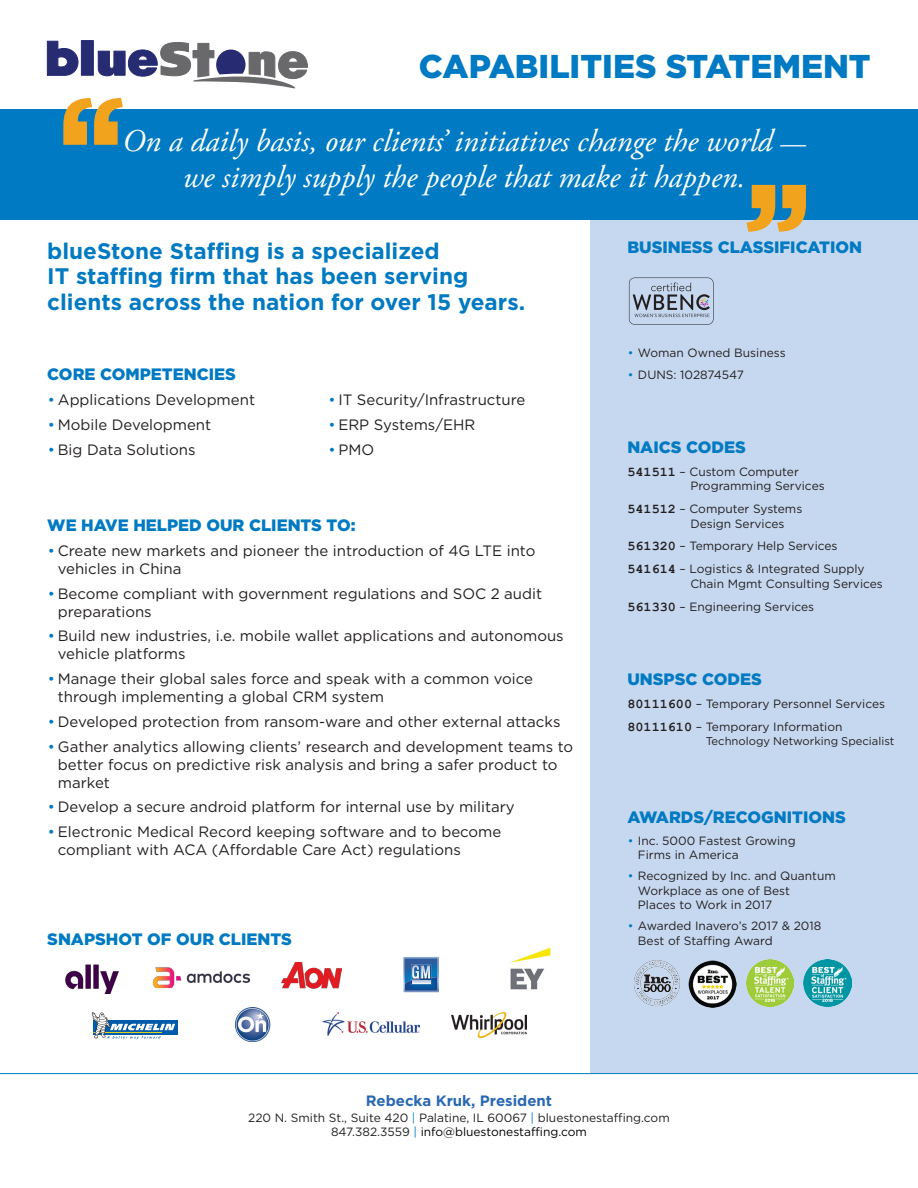
<style>
.page{position:relative;width:918px;height:1188px;background:#fff}
.page>*{position:absolute;margin:0;border:0;box-sizing:border-box;transform-origin:0 0}
.t1{font:700 145.5px "Gotham HTF";color:#f1a31e}
.t2{font:900 33px "Gotham HTF";color:#007ac2}
.t3{font:italic 31.5px "Adobe Garamond Pro";color:#fff}
.t4{font:700 22.5px/25.5px "Gotham HTF";color:#007ac2}
.Orange_Heading{font:900 16.5px "Gotham HTF";color:#007ac2}
.t5{font:15px/18px "Gotham HTF";color:#231f20}
.Orange_Heading-2{font:700 15px "Gotham HTF";color:#2968b3}
.Orange_Heading-3{font:12px/14.4px "Gotham HTF";color:#231f20}
.t6{font:11.25px "Gotham HTF";color:#231f20}
.s1{font-size:25.5px}
.s2{color:#007ac2}
.s3{font-family:"Courier New";font-weight:700;font-size:13.5px}
.s4{color:#000}
</style>
<div class="page">
<div style="left:590px;top:220px;width:328px;height:853px;background:#c6d8ef"></div>
<div style="left:81px;top:40px;width:12px;height:35px;background:#262b72"></div>
<svg style="left:47px;top:41px;width:31px;height:35px"></svg>
<svg style="left:98px;top:42px;width:210px;height:47px"></svg>
<div style="left:0;top:110px;width:918px;height:110px;background:#007ac2"></div>
<hr style="left:0;top:1073px;width:918px;height:1px;background:#007ac2">
<img style="left:322px;top:1012px;width:98px;height:24px">
<img style="left:281px;top:963px;width:61px;height:26px">
<img style="left:65px;top:964px;width:54px;height:30px">
<div style="left:93px;top:1020px;width:85px;height:15px;background:#015aaa"></div>
<svg style="left:92px;top:1012px;width:83px;height:27px"></svg>
<img style="left:235px;top:1007px;width:36px;height:35px">
<svg style="left:404px;top:957px;width:35px;height:35px"></svg>
<svg style="left:412px;top:980px;width:18px;height:3px"></svg>
<img style="left:153px;top:968px;width:98px;height:19px">
<img style="left:510px;top:947px;width:41px;height:42px">
<img style="left:746px;top:960px;width:48px;height:47px">
<img style="left:804px;top:960px;width:47px;height:47px">
<img style="left:452px;top:1013px;width:74px;height:25px">
<img style="left:689px;top:960px;width:47px;height:47px">
<img style="left:634px;top:960px;width:45px;height:46px">
<svg style="left:629px;top:278px;width:85px;height:47px"></svg>
<p class="t2" style="left:419px;top:48px;width:454px">CAPABILITIES STATEMENT</p>
<p class="t1" style="left:55px;top:65px;width:74px">‘‘</p>
<p class="t3" style="left:122px;top:122px;width:685px">On a daily basis, our clients’ initiatives change the world <span class="s1">—</span></p>
<p class="t3" style="left:183px;top:158px;width:564px">we simply supply the people that make it happen.</p>
<p class="t1" style="left:814px;top:265px;width:74px;rotate:-180deg">‘‘</p>
<p class="t4" style="left:47px;top:237px;width:479px">blueStone Staffing is a specialized<br>IT staffing firm that has been serving clients across the nation for over 15 years.</p>
<p class="Orange_Heading" style="left:47px;top:365px;width:190px">CORE COMPETENCIES</p>
<p class="t5" style="left:48px;top:391px;width:209px"><span class="s2">•</span> Applications Development</p>
<p class="t5" style="left:48px;top:415px;width:165px"><span class="s2">•</span> Mobile Development</p>
<p class="t5" style="left:48px;top:440px;width:149px"><span class="s2">•</span> Big Data Solutions</p>
<p class="t5" style="left:328px;top:391px;width:199px"><span class="s2">•</span> IT Security/Infrastructure</p>
<p class="t5" style="left:328px;top:415px;width:149px"><span class="s2">•</span> ERP Systems/EHR</p>
<p class="t5" style="left:328px;top:440px;width:47px"><span class="s2">•</span> PMO</p>
<p class="Orange_Heading" style="left:47px;top:516px;width:310px">WE HAVE HELPED OUR CLIENTS TO:</p>
<p class="t5" style="left:58px;top:541px;width:479px;text-indent:-10px"><span class="s2">•</span> Create new markets and pioneer the introduction of 4G LTE into vehicles in China</p>
<p class="t5" style="left:58px;top:584px;width:486px;text-indent:-10px"><span class="s2">•</span> Become compliant with government regulations and SOC 2 audit preparations</p>
<p class="t5" style="left:58px;top:627px;width:507px;text-indent:-10px"><span class="s2">•</span> Build new industries, i.e. mobile wallet applications and autonomous vehicle platforms</p>
<p class="t5" style="left:58px;top:670px;width:477px;text-indent:-10px"><span class="s2">•</span> Manage their global sales force and speak with a common voice through implementing a global CRM system</p>
<p class="t5" style="left:48px;top:712px;width:514px"><span class="s2">•</span> Developed protection from ransom-ware and other external attacks</p>
<p class="t5" style="left:58px;top:737px;width:517px;text-indent:-10px"><span class="s2">•</span> Gather analytics allowing clients’ research and development teams to better focus on predictive risk analysis and bring a safer product to market</p>
<p class="t5" style="left:48px;top:798px;width:468px"><span class="s2">•</span> Develop a secure android platform for internal use by military</p>
<p class="t5" style="left:58px;top:823px;width:445px;text-indent:-10px"><span class="s2">•</span> Electronic Medical Record keeping software and to become compliant with ACA (Affordable Care Act) regulations</p>
<p class="Orange_Heading" style="left:47px;top:930px;width:246px">SNAPSHOT OF OUR CLIENTS</p>
<p class="Orange_Heading" style="left:627px;top:238px;width:236px">BUSINESS CLASSIFICATION</p>
<p class="Orange_Heading-3" style="left:628px;top:346px;width:159px"><span class="s2">•</span> Woman Owned Business</p>
<p class="Orange_Heading-3" style="left:628px;top:367px;width:117px"><span class="s2">•</span> DUNS: 102874547</p>
<p class="Orange_Heading" style="left:627px;top:437px;width:120px">NAICS CODES</p>
<p class="Orange_Heading-3" style="left:690px;top:464px;width:136px;text-indent:-63px"><span class="s3">541511</span> – Custom Computer<br>Programming Services</p>
<p class="Orange_Heading-3" style="left:690px;top:502px;width:114px;text-indent:-63px"><span class="s3">541512</span> – Computer Systems<br>Design Services</p>
<p class="Orange_Heading-3" style="left:627px;top:539px;width:212px"><span class="s3">561320</span> – Temporary Help Services</p>
<p class="Orange_Heading-3" style="left:690px;top:562px;width:194px;text-indent:-63px"><span class="s3">541614</span> – Logistics &amp; Integrated Supply<br>Chain Mgmt Consulting Services</p>
<p class="Orange_Heading-3" style="left:627px;top:599px;width:188px"><span class="s3">561330</span> – Engineering Services</p>
<p class="Orange_Heading" style="left:627px;top:670px;width:136px">UNSPSC CODES</p>
<p class="Orange_Heading-3" style="left:627px;top:696px;width:259px"><span class="s3">80111600</span> – Temporary Personnel Services</p>
<p class="Orange_Heading-3" style="left:627px;top:719px;width:217px"><span class="s3">80111610</span> – Temporary Information</p>
<p class="t6" style="left:706px;top:735px;width:190px">Technology Networking Specialist</p>
<p class="Orange_Heading" style="left:627px;top:808px;width:220px">AWARDS/RECOGNITIONS</p>
<p class="Orange_Heading-3" style="left:638px;top:833px;width:159px;text-indent:-10px"><span class="s2">•</span> Inc. 5000 Fastest Growing<br>Firms in America</p>
<p class="Orange_Heading-3" style="left:638px;top:869px;width:199px;text-indent:-10px"><span class="s2">•</span> Recognized by Inc. and Quantum<br>Workplace as one of Best<br>Places to Work in 2017</p>
<p class="Orange_Heading-3" style="left:638px;top:918px;width:185px;text-indent:-10px"><span class="s2">•</span> Awarded Inavero’s 2017 &amp; 2018<br>Best of Staffing Award</p>
<p class="Orange_Heading-2" style="left:366px;top:1092px;width:188px">Rebecka Kruk, President</p>
<p class="Orange_Heading-3" style="left:248px;top:1110px;width:423px;text-align:center">220 N. Smith St., Suite 420 <span class="s2">|</span> Palatine, IL 60067 <span class="s2">|</span> bluestonestaffing.com<br>847.382.3559 <span class="s2">|</span> <span class="s4">info@bluestonestaffing.com</span></p>
</div>
